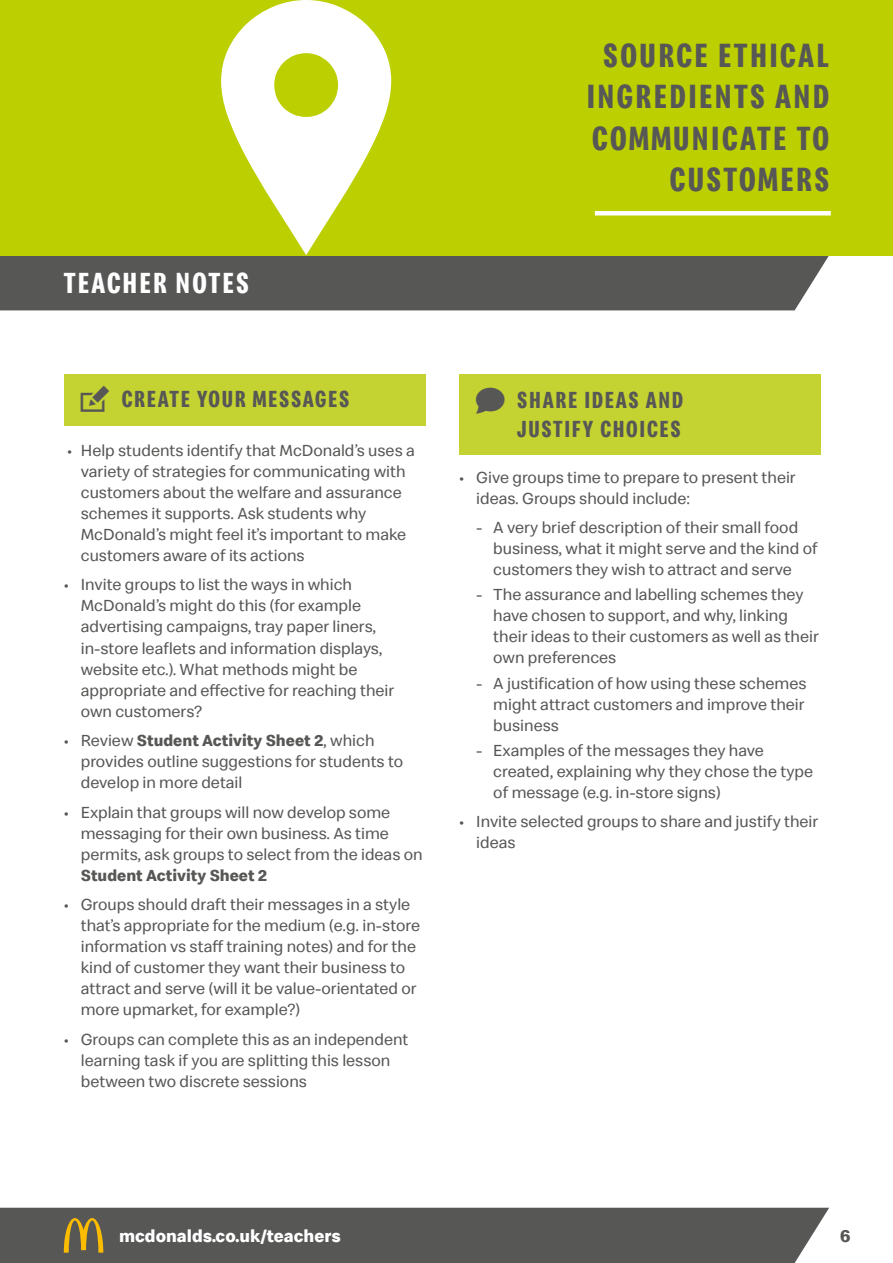
<style>
.page{position:relative;width:893px;height:1263px;background:#fff}
.page>*{position:absolute;margin:0;border:0;box-sizing:border-box;transform-origin:0 0}
.t1{font:700 34.65px/41.5px "Speedee Condensed";letter-spacing:.07em;color:#575756;text-align:right}
.t2{font:700 30px "Speedee Condensed";letter-spacing:.07em;color:#fff}
.t3{font:700 24px/28.8px "Speedee Condensed";letter-spacing:.07em;color:#575756}
.t4{font:700 18px "Speedee";color:#fff}
.t5{font:700 18px "Speedee";color:#575756}
.t6{font:16.5px/21px "Speedee";color:#575756}
.t7{font:700 16.5px "Speedee";color:#575756}
.s1{font-weight:700}
</style>
<div class="page">
<div style="left:64px;top:374px;width:361px;height:51px;background:#c4d331"></div>
<div style="left:459px;top:374px;width:362px;height:81px;background:#c4d331"></div>
<div style="left:0;top:1208px;width:829px;height:55px;background:#575756"></div>
<div style="left:0;top:255px;width:829px;height:55px;background:#575756"></div>
<div style="left:0;top:0;width:893px;height:255px;background:#bccf00"></div>
<hr style="left:595px;top:211px;width:236px;height:4px;background:#fff">
<svg style="left:221px;top:0;width:170px;height:255px"></svg>
<svg style="left:64px;top:1218px;width:39px;height:35px"></svg>
<h2 class="t2" style="left:64px;top:265px;width:187px">TEACHER NOTES</h2>
<h1 class="t1" style="left:587px;top:35px;width:244px">SOURCE ETHICAL<br>INGREDIENTS AND<br>COMMUNICATE TO<br>CUSTOMERS</h1>
<h3 class="t3" style="left:122px;top:386px;width:229px">CREATE YOUR MESSAGES</h3>
<h3 class="t3" style="left:517px;top:386px;width:167px">SHARE IDEAS AND<br>JUSTIFY CHOICES</h3>
<p class="t6" style="left:81px;top:440px;width:335px;text-indent:-14px">• Help students identify that McDonald’s uses a variety of strategies for communicating with customers about the welfare and assurance schemes it supports. Ask students why McDonald’s might feel it’s important to make customers aware of its actions</p>
<p class="t6" style="left:81px;top:575px;width:315px;text-indent:-17px">• Invite groups to list the ways in which McDonald’s might do this (for example advertising campaigns, tray paper liners, in-store leaflets and information displays, website etc.). What methods might be appropriate and effective for reaching their own customers?</p>
<p class="t6" style="left:81px;top:730px;width:324px;text-indent:-17px">• Review <span class="s1">Student Activity Sheet 2</span>, which provides outline suggestions for students to develop in more detail</p>
<p class="t6" style="left:81px;top:802px;width:343px;text-indent:-17px">• Explain that groups will now develop some messaging for their own business. As time permits, ask groups to select from the ideas on</p>
<p class="t7" style="left:81px;top:865px;width:188px">Student Activity Sheet 2</p>
<p class="t6" style="left:81px;top:894px;width:341px;text-indent:-17px">• Groups should draft their messages in a style that’s appropriate for the medium (e.g. in-store information vs staff training notes) and for the kind of customer they want their business to attract and serve (will it be value-orientated or more upmarket, for example?)</p>
<p class="t6" style="left:81px;top:1029px;width:329px;text-indent:-17px">• Groups can complete this as an independent learning task if you are splitting this lesson between two discrete sessions</p>
<p class="t6" style="left:476px;top:467px;width:321px;text-indent:-17px">• Give groups time to prepare to present their ideas. Groups should include:</p>
<p class="t6" style="left:493px;top:517px;width:326px;text-indent:-17px">- A very brief description of their small food business, what it might serve and the kind of customers they wish to attract and serve</p>
<p class="t6" style="left:493px;top:584px;width:327px;text-indent:-17px">- The assurance and labelling schemes they have chosen to support, and why, linking their ideas to their customers as well as their own preferences</p>
<p class="t6" style="left:493px;top:673px;width:315px;text-align:justify;text-indent:-17px">- A justification of how using these schemes might attract customers and improve their business</p>
<p class="t6" style="left:493px;top:740px;width:321px;text-indent:-17px">- Examples of the messages they have created, explaining why they chose the type of message (e.g. in-store signs)</p>
<p class="t6" style="left:476px;top:811px;width:344px;text-indent:-17px">• Invite selected groups to share and justify their ideas</p>
<p class="t4" style="left:119px;top:1224px;width:223px">mcdonalds.co.uk/teachers</p>
<p class="t5" style="left:840px;top:1224px;width:12px">6</p>
</div>
